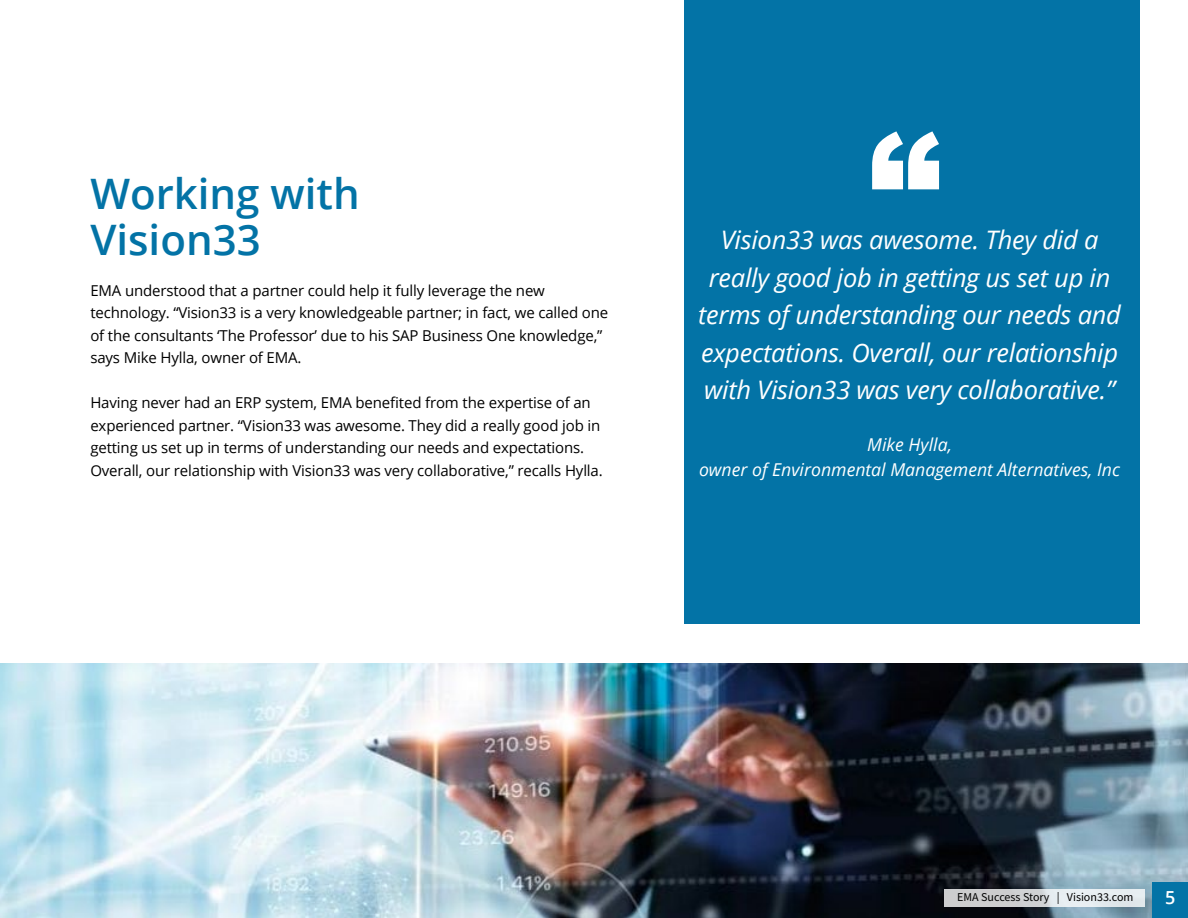
<style>
.page{position:relative;width:1188px;height:918px;background:#fff}
.page>*{position:absolute;margin:0;border:0;box-sizing:border-box;transform-origin:0 0}
.t1{font:900 145.5px "Arial";color:#fff}
.t2{font:600 42px/46.5px "Open Sans";color:#0373a6}
.t3{font:italic 25.5px/37.5px "Open Sans";letter-spacing:-.01em;color:#fff;text-align:center}
.t4{font:600 18px "Open Sans";color:#fff}
.t5{font:italic 17.7px/25.8px "Open Sans";color:#fff;text-align:center}
.t6{font:15px/22.5px "Open Sans";letter-spacing:-.01em;color:#000}
.t7{font:12px "Source Sans Pro";color:#000}
</style>
<div class="page">
<img style="left:0;top:664px;width:1188px;height:254px">
<div style="left:1152px;top:882px;width:36px;height:36px;background:#0373a6"></div>
<div style="left:684px;top:0;width:456px;height:623px;background:#0373a6"></div>
<svg style="left:944px;top:889px;width:201px;height:18px;background:#d9dcdf"></svg>
<h2 class="t2" style="left:90px;top:169px;width:271px">Working with<br>Vision33</h2>
<p class="t6" style="left:90px;top:278px;width:519px">EMA understood that a partner could help it fully leverage the new technology. “Vision33 is a very knowledgeable partner; in fact, we called one of the consultants ‘The Professor’ due to his SAP Business One knowledge,” says Mike Hylla, owner of EMA.</p>
<p class="t6" style="left:90px;top:391px;width:514px">Having never had an ERP system, EMA benefited from the expertise of an experienced partner. “Vision33 was awesome. They did a really good job in getting us set up in terms of understanding our needs and expectations.<br>Overall, our relationship with Vision33 was very collaborative,” recalls Hylla.</p>
<h1 class="t1" style="left:868px;top:80px;width:74px">“</h1>
<h3 class="t3" style="left:698px;top:221px;width:424px">Vision33 was awesome. They did a really good job in getting us set up in terms of understanding our needs and expectations. Overall, our relationship with Vision33 was very collaborative.”</h3>
<p class="t5" style="left:699px;top:431px;width:423px">Mike Hylla,<br>owner of Environmental Management Alternatives, Inc</p>
<p class="t7" style="left:957px;top:889px;width:178px">EMA Success Story | Vision33.com</p>
<p class="t4" style="left:1165px;top:885px;width:12px">5</p>
</div>
